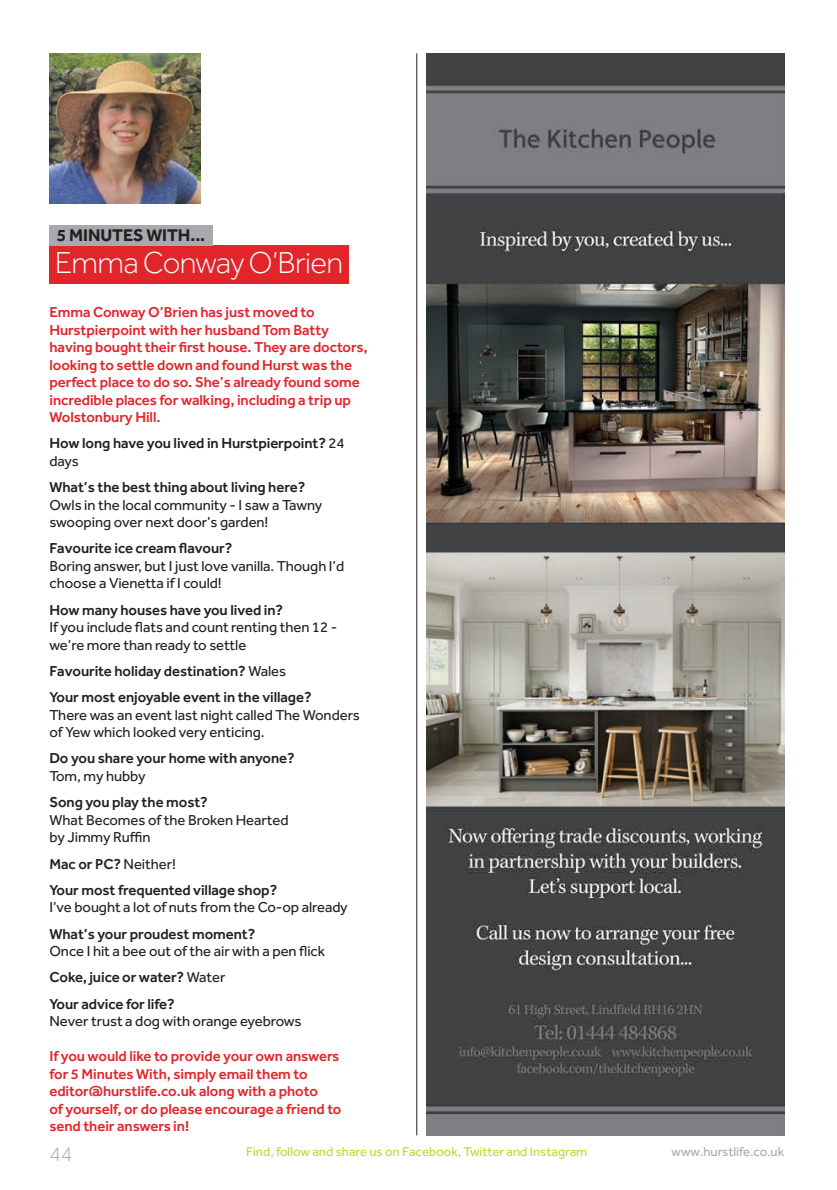
<style>
.page{position:relative;width:837px;height:1190px;background:#fff}
.page>*{position:absolute;margin:0;border:0;box-sizing:border-box;transform-origin:0 0}
.t1{font:300 31.32px "Effra";letter-spacing:-.02em;color:#fff}
.t2{font:300 21px "Effra";color:#a8a9ad}
.t3{font:700 17.5px "Effra";letter-spacing:-.005em;color:#231f20}
.t4{font:14.88px/17.5px "Effra";letter-spacing:-.005em;color:#231f20}
.t5{font:500 14.88px/17.5px "Effra";letter-spacing:-.005em;color:#e1252a}
.t6{font:500 14.88px/26.2px "Effra";letter-spacing:-.005em;color:#231f20}
.t7{font:13.12px "Effra";color:#c1d72f}
.t8{font:13.12px "Effra";color:#a8a9ad}
.s1{font-weight:400}
.s2{font-weight:500}
</style>
<div class="page">
<img style="left:426px;top:53px;width:358px;height:1082px">
<hr style="left:416px;top:53px;width:1px;height:1082px;background:#231f20">
<img style="left:49px;top:53px;width:151px;height:150px">
<div style="left:49px;top:245px;width:299px;height:38px;background:#e1252a"></div>
<div style="left:49px;top:225px;width:164px;height:20px;background:#a8a9ad"></div>
<p class="t3" style="left:57px;top:224px;width:150px">5 MINUTES WITH...</p>
<h1 class="t1" style="left:55px;top:245px;width:290px">Emma Conway O’Brien</h1>
<p class="t5" style="left:49px;top:303px;width:319px">Emma Conway O’Brien has just moved to Hurstpierpoint with her husband Tom Batty having bought their first house. They are doctors, looking to settle down and found Hurst was the perfect place to do so. She’s already found some incredible places for walking, including a trip up Wolstonbury Hill.</p>
<p class="t6" style="left:49px;top:434px;width:297px;line-height:17.5px">How long have you lived in Hurstpierpoint? <span class="s1">24 days</span></p>
<p class="t6" style="left:49px;top:474px;width:257px">What’s the best thing about living here?</p>
<p class="t4" style="left:49px;top:495px;width:274px">Owls in the local community - I saw a Tawny swooping over next door’s garden!</p>
<p class="t6" style="left:49px;top:535px;width:184px">Favourite ice cream flavour?</p>
<p class="t4" style="left:49px;top:557px;width:296px">Boring answer, but I just love vanilla. Though I’d choose a Vienetta if I could!</p>
<p class="t6" style="left:49px;top:596px;width:235px">How many houses have you lived in?</p>
<p class="t4" style="left:49px;top:618px;width:289px">If you include flats and count renting then 12 - we’re more than ready to settle</p>
<p class="t6" style="left:49px;top:657px;width:264px">Favourite holiday destination? <span class="s1">Wales<br></span>Your most enjoyable event in the village?</p>
<p class="t4" style="left:49px;top:705px;width:312px">There was an event last night called The Wonders of Yew which looked very enticing.</p>
<p class="t6" style="left:49px;top:745px;width:247px">Do you share your home with anyone?</p>
<p class="t4" style="left:49px;top:767px;width:98px">Tom, my hubby</p>
<p class="t6" style="left:49px;top:788px;width:160px">Song you play the most?</p>
<p class="t4" style="left:49px;top:810px;width:240px">What Becomes of the Broken Hearted by Jimmy Ruffin</p>
<p class="t6" style="left:49px;top:850px;width:229px">Mac or PC? <span class="s1">Neither!<br></span>Your most frequented village shop?</p>
<p class="t4" style="left:49px;top:898px;width:300px">I’ve bought a lot of nuts from the Co-op already</p>
<p class="t6" style="left:49px;top:920px;width:207px">What’s your proudest moment?</p>
<p class="t4" style="left:49px;top:937px;width:277px;line-height:26.2px">Once I hit a bee out of the air with a pen flick<br><span class="s2">Coke, juice or water?</span> Water<br><span class="s2">Your advice for life?</span></p>
<p class="t4" style="left:49px;top:1012px;width:253px">Never trust a dog with orange eyebrows</p>
<p class="t5" style="left:49px;top:1047px;width:293px">If you would like to provide your own answers for 5 Minutes With, simply email them to editor@hurstlife.co.uk along with a photo<br>of yourself, or do please encourage a friend to send their answers in!</p>
<h2 class="t2" style="left:49px;top:1141px;width:24px">44</h2>
<p class="t7" style="left:246px;top:1143px;width:343px">Find, follow and share us on Facebook, Twitter and Instagram</p>
<p class="t8" style="left:671px;top:1143px;width:114px">www.hurstlife.co.uk</p>
</div>
